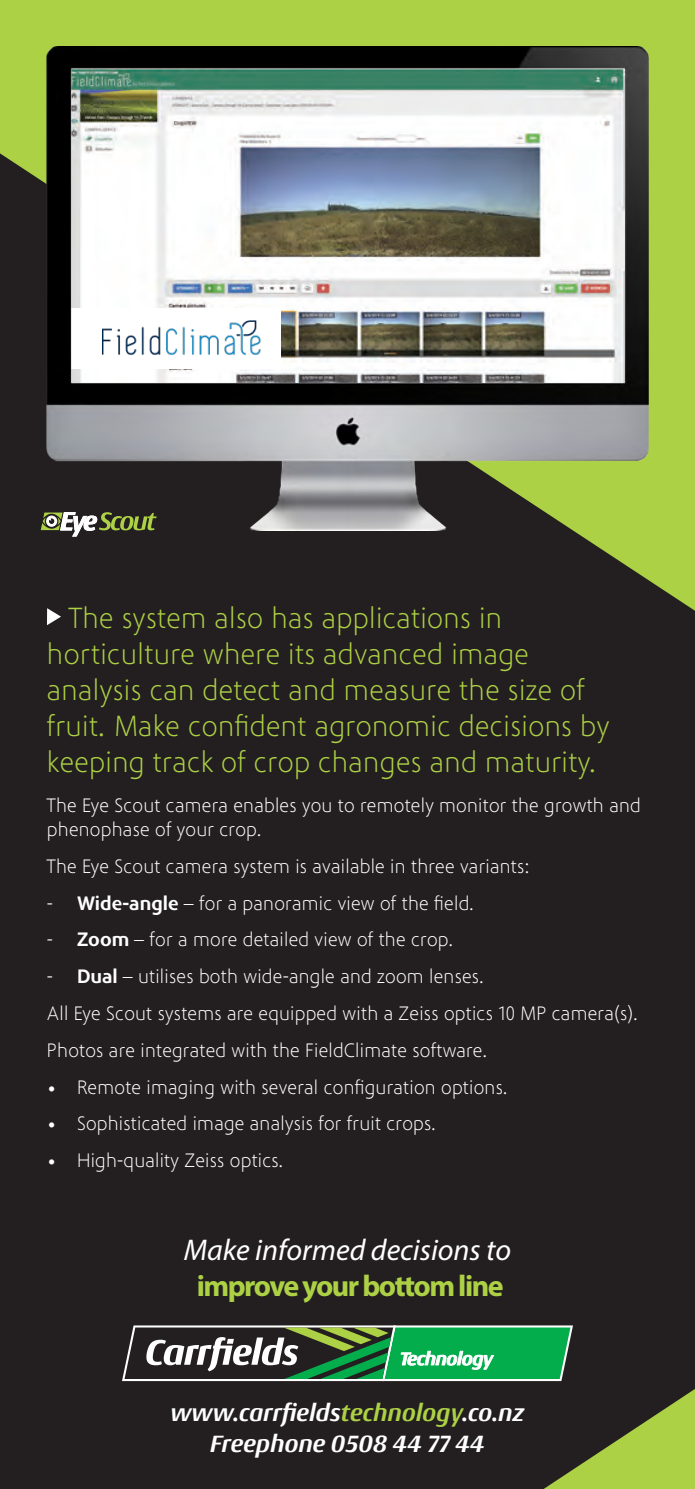
<style>
.page{position:relative;width:695px;height:1489px;background:#fff}
.page>*{position:absolute;margin:0;border:0;box-sizing:border-box;transform-origin:0 0}
.t1{font:300 30px/36px "Phoenica STD";color:#add145}
.t2{font:italic 30px/36px "Myriad Pro";color:#fff;text-align:center}
.t3{font:italic 700 25px/30.8px "Conto";color:#fff;text-align:center}
.t4{font:300 20px/36.8px "Phoenica STD";color:#fff}
.s1{font-weight:700}
.s2{font-weight:700;font-style:normal;color:#add145}
.s3{color:#add145}
</style>
<div class="page">
<div style="left:0;top:0;width:694px;height:1488px;background:#231f20"></div>
<svg style="left:0;top:0;width:694px;height:610px"></svg>
<svg style="left:47px;top:608px;width:14px;height:17px"></svg>
<svg style="left:122px;top:1325px;width:451px;height:55px"></svg>
<img style="left:47px;top:46px;width:601px;height:484px">
<svg style="left:41px;top:512px;width:116px;height:24px"></svg>
<svg style="left:543px;top:1388px;width:152px;height:101px"></svg>
<p class="t1" style="left:47px;top:600px;width:564px;text-indent:22px">The system also has applications in horticulture where its advanced image analysis can detect and measure the size of fruit. Make confident agronomic decisions by keeping track of crop changes and maturity.</p>
<p class="t4" style="left:47px;top:794px;width:595px;line-height:24px">The Eye Scout camera enables you to remotely monitor the growth and phenophase of your crop.</p>
<p class="t4" style="left:47px;top:848px;width:484px">The Eye Scout camera system is available in three variants:</p>
<p class="t4" style="left:47px;top:885px;width:429px">- <span class="s1">Wide-angle</span> – for a panoramic view of the field.</p>
<p class="t4" style="left:47px;top:921px;width:408px">- <span class="s1">Zoom</span> – for a more detailed view of the crop.</p>
<p class="t4" style="left:47px;top:958px;width:593px">- <span class="s1">Dual</span> – utilises both wide-angle and zoom lenses.<br>All Eye Scout systems are equipped with a Zeiss optics 10 MP camera(s).<br>Photos are integrated with the FieldClimate software.</p>
<p class="t4" style="left:47px;top:1068px;width:463px">• Remote imaging with several configuration options.</p>
<p class="t4" style="left:47px;top:1105px;width:391px">• Sophisticated image analysis for fruit crops.</p>
<p class="t4" style="left:47px;top:1142px;width:239px">• High-quality Zeiss optics.</p>
<p class="t2" style="left:184px;top:1230px;width:329px">Make informed decisions to <span class="s2">improve your bottom line</span></p>
<p class="t3" style="left:170px;top:1396px;width:355px">www.carrfields<span class="s3">technology</span>.co.nz<br>Freephone 0508 44 77 44</p>
</div>
